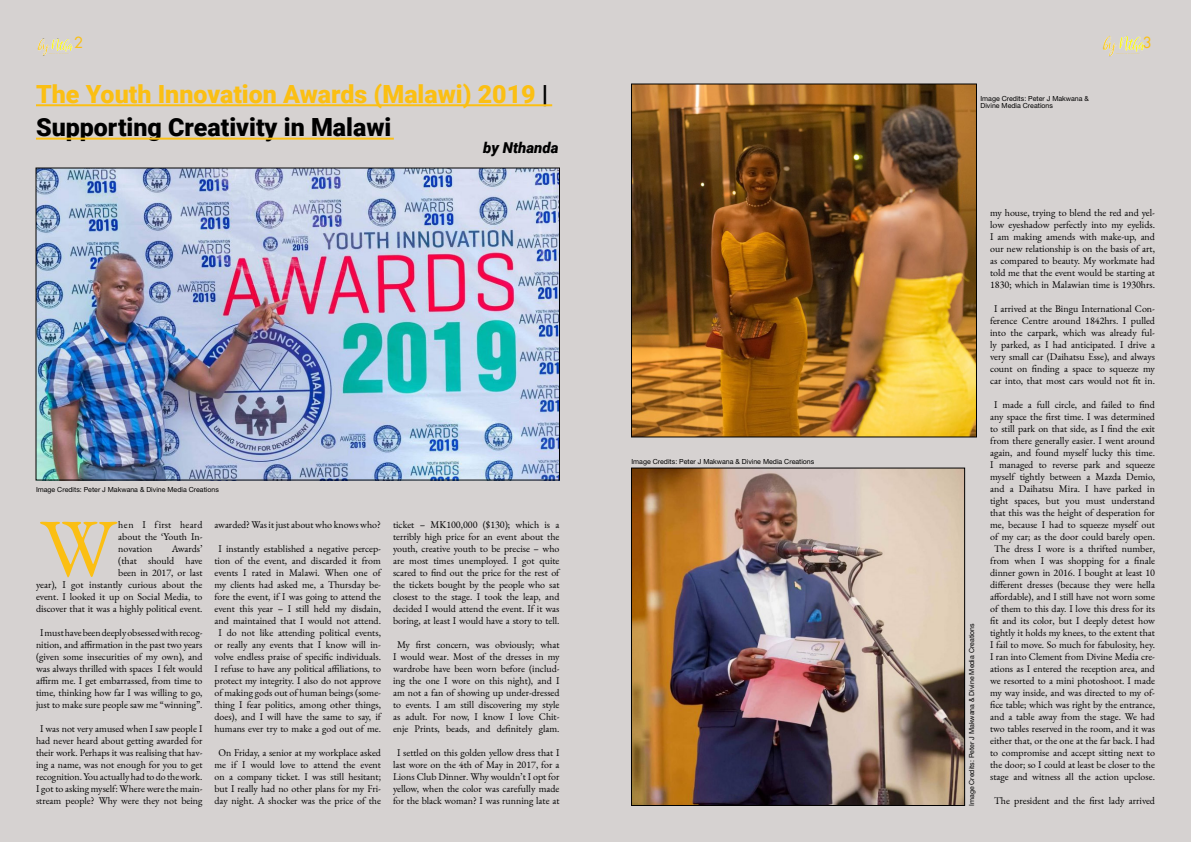
<style>
.page{position:relative;width:1191px;height:842px;background:#d6d2d1}
.page>*{position:absolute;margin:0;border:0;box-sizing:border-box;transform-origin:0 0}
.t1{font:83.2px "EB Garamond";color:#fbbf13}
.t2{font:900 25px/33px "Roboto";color:#fbbf13}
.t3{font:italic 900 15px "Roboto";color:#000}
.t4{font:15px "Futura Std";color:#fbbf13}
.t5{font:10px/12px "EB Garamond";color:#000;text-align:center}
.t6{font:7px/7px "Helvetica Neue LT Pro";color:#000}
.s1{color:#000}
</style>
<div class="page">
<img style="left:37px;top:38px;width:36px;height:18px">
<img style="left:38px;top:170px;width:520px;height:308px">
<img style="left:633px;top:86px;width:342px;height:349px">
<div style="left:631px;top:84px;width:346px;height:353px;border:1px solid #000"></div>
<hr style="left:36px;top:104px;width:516px;height:2px;background:#fbbf13">
<hr style="left:36px;top:138px;width:358px;height:2px;background:#fbbf13">
<img style="left:633px;top:470px;width:330px;height:334px">
<div style="left:631px;top:468px;width:334px;height:338px;border:1px solid #000"></div>
<img style="left:1103px;top:36px;width:42px;height:21px">
<h3 class="t4" style="left:74px;top:33px;width:11px">2</h3>
<h2 class="t2" style="left:36px;top:76px;width:514px">The Youth Innovation Awards (Malawi) 2019 <span class="s1">|<br>Supporting Creativity in Malawi</span></h2>
<h3 class="t3" style="left:483px;top:137px;width:77px">by Nthanda</h3>
<p class="t6" style="left:36px;top:486px;width:184px">Image Credits: Peter J Makwana &amp; Divine Media Creations</p>
<h1 class="t1" style="left:40px;top:494px;width:78px">W</h1>
<p class="t5" style="left:118px;top:519px;width:86px;text-align:justify">hen I first heard about the ‘Youth In&shy;novation</p>
<p class="t5" style="left:36px;top:543px;width:168px;text-align:right">Awards’<br>(that should have<br>been in 2017, or last<br>year), I got instantly curious about the event. I looked it up on Social Media, to discover that it was a highly political event.</p>
<p class="t5" style="left:36px;top:627px;width:168px">I must have been deeply obsessed with recog&shy;nition, and affirmation in the past two years (given some insecurities of my own), and was always thrilled with spaces I felt would affirm me. I get embarrassed, from time to time, thinking how far I was willing to go, just to make sure people saw me “winning”.</p>
<p class="t5" style="left:36px;top:723px;width:168px">I was not very amused when I saw people I had never heard about getting awarded for their work. Perhaps it was realising that hav&shy;ing a name, was not enough for you to get recognition. You actually had to do the work.<br>I got to asking myself: Where were the main&shy;stream people? Why were they not being</p>
<p class="t5" style="left:214px;top:519px;width:168px">awarded? Was it just about who knows who?</p>
<p class="t5" style="left:214px;top:543px;width:168px">I instantly established a negative percep&shy;tion of the event, and discarded it from events I rated in Malawi. When one of my clients had asked me, a Thursday be&shy;fore the event, if I was going to attend the event this year – I still held my disdain, and maintained that I would not attend.<br>I do not like attending political events, or really any events that I know will in&shy;volve endless praise of specific individuals.<br>I refuse to have any political affiliations, to protect my integrity. I also do not approve of making gods out of human beings (some&shy;thing I fear politics, among other things, does), and I will have the same to say, if humans ever try to make a god out of me.</p>
<p class="t5" style="left:214px;top:747px;width:168px">On Friday, a senior at my workplace asked me if I would love to attend the event on a company ticket. I was still hesitant; but I really had no other plans for my Fri&shy;day night. A shocker was the price of the</p>
<p class="t5" style="left:393px;top:519px;width:168px;text-align:justify">ticket – MK100,000 ($130); which is a terribly high price for an event about the youth, creative youth to be precise – who are most times unemployed. I got quite scared to find out the price for the rest of the tickets bought by the people who sat closest to the stage. I took the leap, and decided I would attend the event. If it was boring, at least I would have a story to tell.</p>
<p class="t5" style="left:393px;top:639px;width:168px">My first concern, was obviously; what I would wear. Most of the dresses in my wardrobe have been worn before (includ&shy;ing the one I wore on this night), and I am not a fan of showing up under-dressed to events. I am still discovering my style as adult. For now, I know I love Chit&shy;enje Prints, beads, and definitely glam.</p>
<p class="t5" style="left:393px;top:747px;width:168px">I settled on this golden yellow dress that I last wore on the 4th of May in 2017, for a Lions Club Dinner. Why wouldn’t I opt for yellow, when the color was carefully made for the black woman? I was running late at</p>
<p class="t6" style="left:631px;top:458px;width:184px">Image Credits: Peter J Makwana &amp; Divine Media Creations</p>
<p class="t6" style="left:980px;top:95px;width:110px">Image Credits: Peter J Makwana &amp;<br>Divine Media Creations</p>
<h3 class="t4" style="left:1143px;top:33px;width:11px">3</h3>
<p class="t6" style="left:968px;top:806px;width:184px;rotate:-90deg">Image Credits: Peter J Makwana &amp; Divine Media Creations</p>
<p class="t5" style="left:990px;top:207px;width:166px;text-align:justify">my house, trying to blend the red and yel&shy;low eyeshadow perfectly into my eyelids.<br>I am making amends with make-up, and our new relationship is on the basis of art, as compared to beauty. My workmate had told me that the event would be starting at 1830; which in Malawian time is 1930hrs.</p>
<p class="t5" style="left:990px;top:303px;width:166px">I arrived at the Bingu International Con&shy;ference Centre around 1842hrs. I pulled into the carpark, which was already ful&shy;ly parked, as I had anticipated. I drive a very small car (Daihatsu Esse), and always count on finding a space to squeeze my car into, that most cars would not fit in.</p>
<p class="t5" style="left:990px;top:399px;width:166px">I made a full circle, and failed to find any space the first time. I was determined to still park on that side, as I find the exit from there generally easier. I went around again, and found myself lucky this time.<br>I managed to reverse park and squeeze myself tightly between a Mazda Demio, and a Daihatsu Mira. I have parked in tight spaces, but you must understand that this was the height of desperation for me, because I had to squeeze myself out of my car; as the door could barely open.<br>The dress I wore is a thrifted number, from when I was shopping for a finale dinner gown in 2016. I bought at least 10 different dresses (because they were hella affordable), and I still have not worn some of them to this day. I love this dress for its fit and its color, but I deeply detest how tightly it holds my knees, to the extent that I fail to move. So much for fabulosity, hey.<br>I ran into Clement from Divine Media cre&shy;ations as I entered the reception area, and we resorted to a mini photoshoot. I made my way inside, and was directed to my of&shy;fice table; which was right by the entrance, and a table away from the stage. We had two tables reserved in the room, and it was either that, or the one at the far back. I had to compromise and accept sitting next to the door; so I could at least be closer to the stage and witness all the action upclose.</p>
<p class="t5" style="left:994px;top:795px;width:162px">The president and the first lady arrived</p>
</div>
